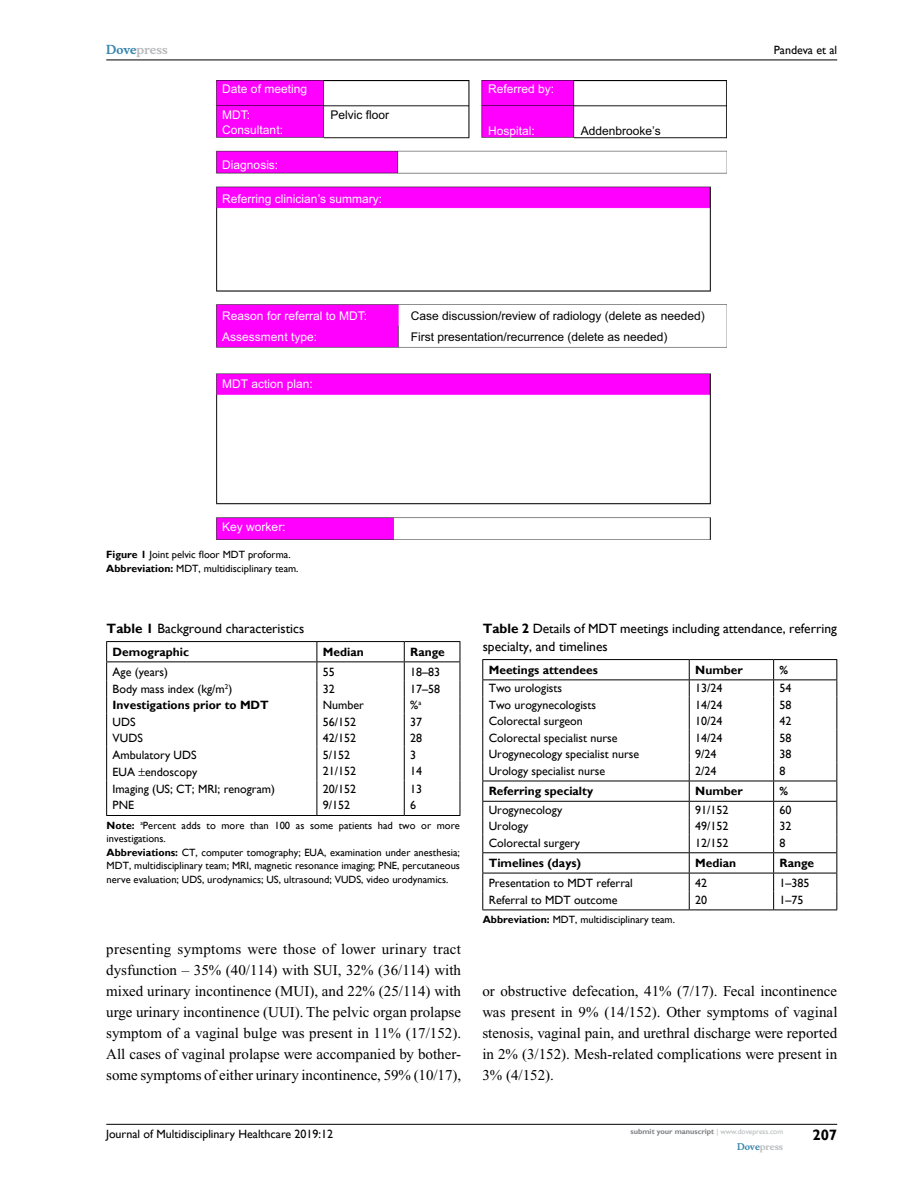
<style>
.page{position:relative;width:918px;height:1188px;background:#fff}
.page>*{position:absolute;margin:0;border:0;box-sizing:border-box;transform-origin:0 0}
.t1{font:15px/21px "Times New Roman";color:#000;text-align:justify}
.t2{font:700 15px "Gill Sans";color:#000}
.t3{font:13.5px/18px "Gill Sans";color:#000}
.t4{font:12px "Gill Sans";color:#000}
.t5{font:12px/20.1px "Arial";color:#fff}
.t6{font:700 12px "Gill Sans";color:#000}
.t7{font:12px/20.1px "Arial";color:#000}
.t8{font:700 12px "Musee";color:#b8babc}
.t9{font:10.5px/13.5px "Gill Sans";color:#000}
.t10{font:700 9px "Musee";color:#b8babc}
.t11{font:700 7.5px "Gill Sans";color:#808285}
.s1{color:#3785ad}
.s2{font-weight:700}
.s3{font-weight:400;color:#b8babc}
</style>
<div class="page">
<hr style="left:106px;top:1124px;width:731px;height:1px;background:#000">
<hr style="left:106px;top:60px;width:731px;height:1px;background:#000">
<img style="left:217px;top:81px;width:510px;height:458px">
<hr style="left:106px;top:661px;width:211px;height:1px;background:#000">
<hr style="left:317px;top:661px;width:87px;height:1px;background:#000">
<hr style="left:404px;top:661px;width:56px;height:1px;background:#000">
<hr style="left:106px;top:815px;width:211px;height:1px;background:#000">
<hr style="left:317px;top:815px;width:87px;height:1px;background:#000">
<hr style="left:404px;top:815px;width:56px;height:1px;background:#000">
<svg style="left:106px;top:642px;width:1px;height:173px"></svg>
<svg style="left:317px;top:642px;width:1px;height:173px"></svg>
<svg style="left:404px;top:642px;width:1px;height:173px"></svg>
<svg style="left:460px;top:642px;width:1px;height:173px"></svg>
<hr style="left:106px;top:641px;width:211px;height:1px;background:#000">
<hr style="left:317px;top:641px;width:87px;height:1px;background:#000">
<hr style="left:404px;top:641px;width:56px;height:1px;background:#000">
<hr style="left:482px;top:679px;width:207px;height:1px;background:#000">
<hr style="left:689px;top:679px;width:85px;height:1px;background:#000">
<hr style="left:774px;top:679px;width:63px;height:1px;background:#000">
<hr style="left:482px;top:801px;width:207px;height:1px;background:#000">
<hr style="left:689px;top:801px;width:85px;height:1px;background:#000">
<hr style="left:774px;top:801px;width:63px;height:1px;background:#000">
<hr style="left:482px;top:910px;width:207px;height:1px;background:#000">
<hr style="left:689px;top:910px;width:85px;height:1px;background:#000">
<hr style="left:774px;top:910px;width:63px;height:1px;background:#000">
<hr style="left:482px;top:873px;width:207px;height:1px;background:#000">
<hr style="left:689px;top:873px;width:85px;height:1px;background:#000">
<hr style="left:774px;top:873px;width:63px;height:1px;background:#000">
<hr style="left:482px;top:852px;width:207px;height:1px;background:#000">
<hr style="left:689px;top:852px;width:85px;height:1px;background:#000">
<hr style="left:774px;top:852px;width:63px;height:1px;background:#000">
<hr style="left:482px;top:781px;width:207px;height:1px;background:#000">
<hr style="left:689px;top:781px;width:85px;height:1px;background:#000">
<hr style="left:774px;top:781px;width:63px;height:1px;background:#000">
<hr style="left:482px;top:659px;width:207px;height:1px;background:#000">
<hr style="left:689px;top:659px;width:85px;height:1px;background:#000">
<hr style="left:774px;top:659px;width:63px;height:1px;background:#000">
<svg style="left:482px;top:660px;width:1px;height:250px"></svg>
<svg style="left:689px;top:660px;width:1px;height:250px"></svg>
<svg style="left:773px;top:660px;width:1px;height:250px"></svg>
<svg style="left:836px;top:660px;width:1px;height:250px"></svg>
<p class="t8" style="left:106px;top:43px;width:63px"><span class="s1">Dove</span>press</p>
<p class="t5" style="left:222px;top:78px;width:86px">Date of meeting</p>
<p class="t5" style="left:222px;top:105px;width:29px">MDT:</p>
<p class="t7" style="left:331px;top:105px;width:60px">Pelvic floor</p>
<p class="t5" style="left:222px;top:119px;width:62px">Consultant:</p>
<p class="t5" style="left:222px;top:154px;width:58px">Diagnosis:</p>
<p class="t5" style="left:222px;top:188px;width:161px">Referring clinician’s summary:</p>
<p class="t5" style="left:488px;top:78px;width:68px">Referred by:</p>
<p class="t5" style="left:488px;top:120px;width:48px">Hospital:</p>
<p class="t7" style="left:581px;top:120px;width:81px">Addenbrooke’s</p>
<p class="t5" style="left:222px;top:306px;width:146px">Reason for referral to MDT:<br>Assessment type:</p>
<p class="t5" style="left:222px;top:373px;width:92px">MDT action plan:</p>
<p class="t7" style="left:411px;top:306px;width:296px">Case discussion/review of radiology (delete as needed)<br>First presentation/recurrence (delete as needed)</p>
<p class="t5" style="left:222px;top:517px;width:65px">Key worker:</p>
<p class="t9" style="left:106px;top:548px;width:194px"><span class="s2">Figure 1</span> Joint pelvic floor MDT proforma.<br><span class="s2">Abbreviation:</span> MDT, multidisciplinary team.</p>
<p class="t4" style="left:774px;top:43px;width:65px">Pandeva et al</p>
<p class="t3" style="left:107px;top:619px;width:199px"><span class="s2">Table 1</span> Background characteristics</p>
<p class="t6" style="left:113px;top:645px;width:78px">Demographic</p>
<p class="t6" style="left:323px;top:645px;width:42px">Median</p>
<p class="t6" style="left:410px;top:645px;width:36px">Range</p>
<p class="t4" style="left:113px;top:665px;width:57px">Age (years)</p>
<p class="t4" style="left:323px;top:665px;width:13px">55</p>
<p class="t4" style="left:410px;top:665px;width:31px">18–83</p>
<p class="t4" style="left:113px;top:682px;width:121px">Body mass index (kg/m<sup>2</sup>)</p>
<p class="t4" style="left:323px;top:682px;width:13px">32</p>
<p class="t4" style="left:410px;top:682px;width:31px">17–58</p>
<p class="t6" style="left:113px;top:698px;width:158px">Investigations prior to MDT</p>
<p class="t4" style="left:323px;top:698px;width:43px">Number</p>
<p class="t4" style="left:410px;top:698px;width:13px">%<sup>a</sup></p>
<p class="t4" style="left:113px;top:715px;width:24px">UDS</p>
<p class="t4" style="left:323px;top:715px;width:35px">56/152</p>
<p class="t4" style="left:410px;top:715px;width:13px">37</p>
<p class="t4" style="left:113px;top:731px;width:31px">VUDS</p>
<p class="t4" style="left:323px;top:731px;width:35px">42/152</p>
<p class="t4" style="left:410px;top:731px;width:13px">28</p>
<p class="t4" style="left:113px;top:748px;width:85px">Ambulatory UDS</p>
<p class="t4" style="left:323px;top:748px;width:29px">5/152</p>
<p class="t4" style="left:410px;top:748px;width:7px">3</p>
<p class="t4" style="left:113px;top:765px;width:86px">EUA endoscopy</p>
<p class="t4" style="left:323px;top:764px;width:35px">21/152</p>
<p class="t4" style="left:410px;top:764px;width:13px">14</p>
<p class="t4" style="left:113px;top:782px;width:164px">Imaging (US; CT; MRI ; renogram)</p>
<p class="t4" style="left:323px;top:782px;width:35px">20/152</p>
<p class="t4" style="left:410px;top:782px;width:13px">13</p>
<p class="t4" style="left:113px;top:798px;width:15px">PNE</p>
<p class="t4" style="left:323px;top:798px;width:29px">9/152</p>
<p class="t4" style="left:410px;top:798px;width:7px">6</p>
<p class="t9" style="left:107px;top:819px;width:355px"><span class="s2">Note:</span> <sup>a</sup>Percent adds to more than 100 as some patients had two or more investigations.<br><span class="s2">Abbreviations:</span> CT, computer tomography; EUA, examination under anesthesia; MDT, multidisciplinary team; MRI, magnetic resonance imaging; PNE, percutaneous nerve evaluation; UDS, urodynamics; US, ultrasound; VUDS, video urodynamics.</p>
<p class="t1" style="left:106px;top:938px;width:356px">presenting symptoms were those of lower urinary tract dysfunction – 35% (40/114) with SUI, 32% (36/114) with mixed urinary incontinence (MUI), and 22% (25/114) with urge urinary incontinence (UUI). The pelvic organ prolapse symptom of a vaginal bulge was present in 11% (17/152).<br>All cases of vaginal prolapse were accompanied by bother&shy;some symptoms of either urinary incontinence, 59% (10/17),</p>
<p class="t3" style="left:483px;top:619px;width:356px"><span class="s2">Table 2</span> Details of MDT meetings including attendance, referring specialty, and timelines</p>
<p class="t6" style="left:489px;top:663px;width:111px">Meetings attendees</p>
<p class="t6" style="left:695px;top:663px;width:49px">Number</p>
<p class="t6" style="left:780px;top:663px;width:10px">%</p>
<p class="t4" style="left:489px;top:681px;width:75px">Two urologists</p>
<p class="t4" style="left:695px;top:681px;width:29px">13/24</p>
<p class="t4" style="left:780px;top:681px;width:13px">54</p>
<p class="t4" style="left:489px;top:698px;width:109px">Two urogynecologists</p>
<p class="t4" style="left:695px;top:698px;width:29px">14/24</p>
<p class="t4" style="left:780px;top:698px;width:13px">58</p>
<p class="t4" style="left:489px;top:714px;width:96px">Colorectal surgeon</p>
<p class="t4" style="left:695px;top:714px;width:29px">10/24</p>
<p class="t4" style="left:780px;top:714px;width:13px">42</p>
<p class="t4" style="left:489px;top:731px;width:130px">Colorectal specialist nurse</p>
<p class="t4" style="left:695px;top:731px;width:29px">14/24</p>
<p class="t4" style="left:780px;top:731px;width:13px">58</p>
<p class="t4" style="left:489px;top:747px;width:152px">Urogynecology specialist nurse</p>
<p class="t4" style="left:695px;top:747px;width:23px">9/24</p>
<p class="t4" style="left:780px;top:747px;width:13px">38</p>
<p class="t4" style="left:489px;top:764px;width:118px">Urology specialist nurse</p>
<p class="t4" style="left:695px;top:764px;width:23px">2/24</p>
<p class="t4" style="left:780px;top:764px;width:7px">8</p>
<p class="t6" style="left:489px;top:784px;width:106px">Referring specialty</p>
<p class="t6" style="left:695px;top:784px;width:49px">Number</p>
<p class="t6" style="left:780px;top:784px;width:10px">%</p>
<p class="t4" style="left:489px;top:803px;width:75px">Urogynecology</p>
<p class="t4" style="left:695px;top:803px;width:35px">91/152</p>
<p class="t4" style="left:780px;top:803px;width:13px">60</p>
<p class="t4" style="left:489px;top:819px;width:41px">Urology</p>
<p class="t4" style="left:695px;top:819px;width:35px">49/152</p>
<p class="t4" style="left:780px;top:819px;width:13px">32</p>
<p class="t4" style="left:489px;top:836px;width:93px">Colorectal surgery</p>
<p class="t4" style="left:695px;top:836px;width:35px">12/152</p>
<p class="t4" style="left:780px;top:836px;width:7px">8</p>
<p class="t6" style="left:489px;top:856px;width:94px">Timelines (days)</p>
<p class="t6" style="left:695px;top:856px;width:42px">Median</p>
<p class="t6" style="left:780px;top:856px;width:36px">Range</p>
<p class="t4" style="left:489px;top:876px;width:146px">Presentation to MDT referral</p>
<p class="t4" style="left:695px;top:876px;width:13px">42</p>
<p class="t4" style="left:780px;top:876px;width:31px">1–385</p>
<p class="t4" style="left:489px;top:893px;width:130px">Referral to MDT outcome</p>
<p class="t4" style="left:695px;top:893px;width:13px">20</p>
<p class="t4" style="left:780px;top:893px;width:25px">1–75</p>
<p class="t9" style="left:483px;top:913px;width:194px"><span class="s2">Abbreviation:</span> MDT, multidisciplinary team.</p>
<p class="t1" style="left:482px;top:980px;width:357px">or obstructive defecation, 41% (7/17). Fecal incontinence was present in 9% (14/152). Other symptoms of vaginal stenosis, vaginal pain, and urethral discharge were reported in 2% (3/152). Mesh-related complications were present in 3% (4/152).</p>
<p class="t4" style="left:106px;top:1127px;width:228px">Journal of Multidisciplinary Healthcare 2019:12</p>
<p class="t11" style="left:631px;top:1127px;width:154px">submit your manuscript <span class="s3">| www.dovepress.com</span></p>
<p class="t10" style="left:737px;top:1141px;width:48px"><span class="s1">Dove</span>press</p>
<p class="t2" style="left:812px;top:1126px;width:26px">207</p>
</div>
